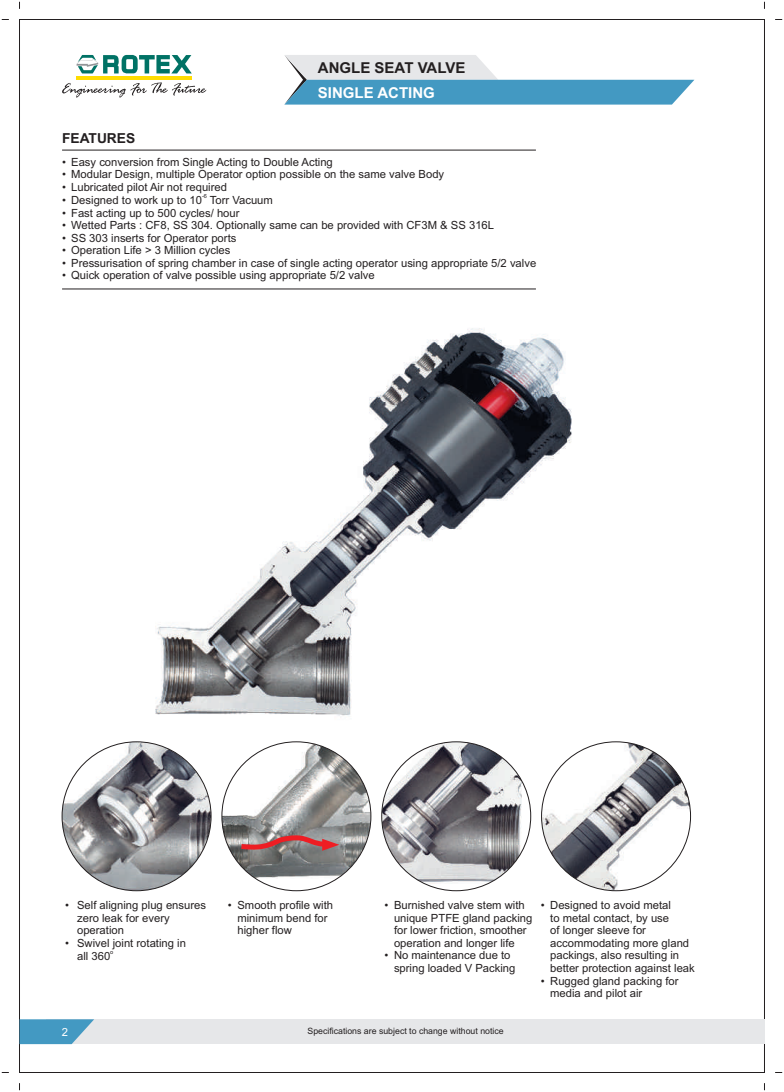
<style>
.page{position:relative;width:784px;height:1092px;background:#fff}
.page>*{position:absolute;margin:0;border:0;box-sizing:border-box;transform-origin:0 0}
.t1{font:700 15px/24.8px "Arial";color:#231f20}
.t2{font:700 13.75px "Arial";color:#231f20}
.t3{font:11.25px/12.6px "Arial";color:#231f20}
.t4{font:11.25px "Arial";color:#fff}
.t5{font:8.75px "Arial";color:#231f20}
.t6{font:5.62px "Arial";color:#231f20}
.s1{color:#fff}
</style>
<div class="page">
<img style="left:62px;top:741px;width:149px;height:149px">
<div style="left:46px;top:1019px;width:718px;height:25px;background:#e6e7e9"></div>
<svg style="left:19px;top:1019px;width:75px;height:25px;background:#5ca4c7"></svg>
<hr style="left:62px;top:150px;width:473px;height:1px;background:#231f20">
<hr style="left:62px;top:288px;width:473px;height:1px;background:#231f20">
<hr style="left:76px;top:76px;width:116px;height:4px;background:#ffdc01">
<svg style="left:62px;top:82px;width:144px;height:16px"></svg>
<svg style="left:76px;top:55px;width:116px;height:19px"></svg>
<svg style="left:284px;top:55px;width:410px;height:50px"></svg>
<img style="left:156px;top:328px;width:416px;height:388px">
<img style="left:381px;top:741px;width:149px;height:142px">
<img style="left:541px;top:741px;width:149px;height:149px;border-radius:50%">
<img style="left:223px;top:741px;width:147px;height:138px">
<svg style="left:241px;top:834px;width:98px;height:16px;background:#b16d6f"></svg>
<p class="t1" style="left:318px;top:56px;width:149px">ANGLE SEAT VALVE<br><span class="s1">SINGLE ACTING</span></p>
<p class="t2" style="left:62px;top:133px;width:75px">FEATURES</p>
<p class="t3" style="left:62px;top:156px;width:272px">• Easy conversion from Single Acting to Double Acting</p>
<p class="t3" style="left:62px;top:169px;width:383px">• Modular Design, multiple Operator option possible on the same valve Body •</p>
<p class="t6" style="left:202px;top:194px;width:7px">-6</p>
<p class="t3" style="left:62px;top:195px;width:212px">• Designed to work up to 10 Torr Vacuum</p>
<p class="t3" style="left:62px;top:207px;width:179px">• Fast acting up to 500 cycles/ hour</p>
<p class="t3" style="left:62px;top:220px;width:433px">• Wetted Parts : CF8, SS 304. Optionally same can be provided with CF3M &amp; SS 316L</p>
<p class="t3" style="left:62px;top:232px;width:176px">• SS 303 inserts for Operator ports</p>
<p class="t3" style="left:62px;top:245px;width:170px">• Operation Life &gt; 3 Million cycles</p>
<p class="t3" style="left:62px;top:257px;width:475px">• Pressurisation of spring chamber in case of single acting operator using appropriate 5/2 valve</p>
<p class="t3" style="left:62px;top:270px;width:314px">• Quick operation of valve possible using appropriate 5/2 valve</p>
<p class="t3" style="left:71px;top:182px;width:157px">Lubricated pilot Air not required</p>
<p class="t3" style="left:77px;top:899px;width:130px;text-indent:-12px">• Self aligning plug ensures zero leak for every operation</p>
<p class="t3" style="left:65px;top:937px;width:122px">• Swivel joint rotating in</p>
<p class="t6" style="left:110px;top:950px;width:5px">o</p>
<p class="t3" style="left:77px;top:950px;width:35px">all 360</p>
<p class="t3" style="left:237px;top:899px;width:97px;text-indent:-9px">• Smooth profile with minimum bend for higher flow</p>
<p class="t3" style="left:394px;top:899px;width:140px;text-indent:-9px">• Burnished valve stem with unique PTFE gland packing for lower friction, smoother operation and longer life</p>
<p class="t3" style="left:394px;top:950px;width:123px;text-indent:-9px">• No maintenance due to spring loaded V Packing</p>
<p class="t3" style="left:550px;top:899px;width:146px;text-indent:-9px">• Designed to avoid metal<br>to metal contact, by use<br>of longer sleeve for accommodating more gland packings, also resulting in better protection against leak</p>
<p class="t3" style="left:550px;top:975px;width:130px;text-indent:-9px">• Rugged gland packing for media and pilot air</p>
<p class="t4" style="left:62px;top:1027px;width:8px">2</p>
<p class="t5" style="left:307px;top:1027px;width:197px">Specifications are subject to change without notice</p>
</div>
